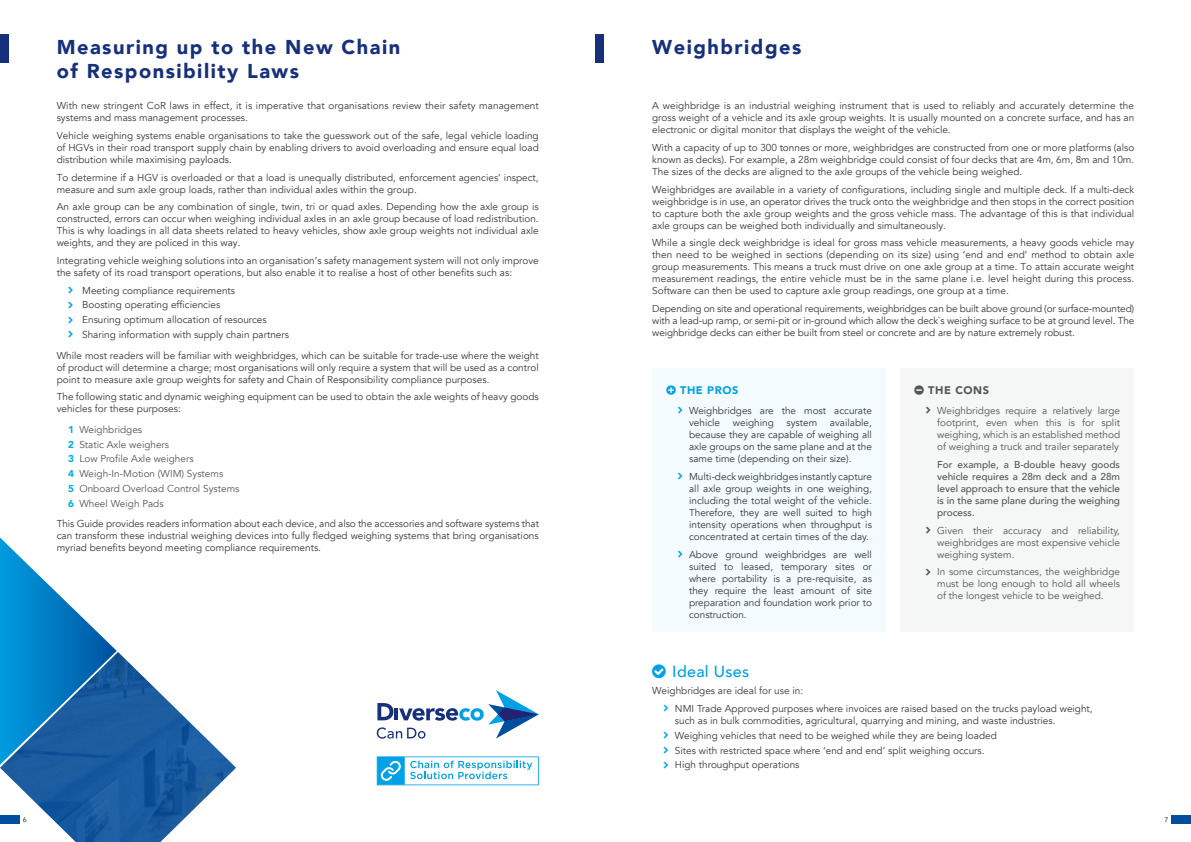
<style>
.page{position:relative;width:1191px;height:842px;background:#fff}
.page>*{position:absolute;margin:0;border:0;box-sizing:border-box;transform-origin:0 0}
.t1{font:900 20px/24px "Avenir";letter-spacing:.075em;color:#17307b}
.t2{font:500 16px "Avenir";letter-spacing:.02em;color:#00a1e5}
.t3{font:900 11px "Avenir";letter-spacing:.05em;color:#00a1e5}
.t4{font:900 11px "Avenir";letter-spacing:.05em;color:#555756}
.t5{font:10px/12px "Avenir";color:#383937;text-align:justify}
.t6{font:10px/12px "Avenir";color:#555756;text-align:justify}
.t7{font:500 10px/12px "Avenir";color:#555756;text-align:justify}
.t8{font:7px "Avenir";color:#12120d}
.s1{font-weight:900;color:#00b0e9}
</style>
<div class="page">
<div style="left:0;top:34px;width:9px;height:28px;background:#17307b"></div>
<div style="left:1171px;top:815px;width:20px;height:8px;background:#004e9e"></div>
<div style="left:595px;top:34px;width:9px;height:28px;background:#17307b"></div>
<div style="left:652px;top:369px;width:234px;height:263px;background:#f3fbfe"></div>
<div style="left:900px;top:369px;width:234px;height:263px;background:#f5f6f6"></div>
<img style="left:0;top:652px;width:236px;height:190px">
<svg style="left:0;top:537px;width:117px;height:228px"></svg>
<svg style="left:377px;top:756px;width:162px;height:29px"></svg>
<svg style="left:377px;top:690px;width:162px;height:49px"></svg>
<h1 class="t1" style="left:57px;top:35px;width:345px">Measuring up to the New Chain of Responsibility Laws</h1>
<p class="t5" style="left:57px;top:100px;width:484px">With new stringent CoR laws in effect, it is imperative that organisations review their safety management systems and mass management processes.</p>
<p class="t5" style="left:57px;top:130px;width:483px">Vehicle weighing systems enable organisations to take the guesswork out of the safe, legal vehicle loading of HGVs in their road transport supply chain by enabling drivers to avoid overloading and ensure equal load distribution while maximising payloads.</p>
<p class="t5" style="left:57px;top:171px;width:483px">To determine if a HGV is overloaded or that a load is unequally distributed, enforcement agencies’ inspect, measure and sum axle group loads, rather than individual axles within the group.</p>
<p class="t5" style="left:57px;top:201px;width:483px">An axle group can be any combination of single, twin, tri or quad axles. Depending how the axle group is constructed, errors can occur when weighing individual axles in an axle group because of load redistribution.<br>This is why loadings in all data sheets related to heavy vehicles, show axle group weights not individual axle weights, and they are policed in this way.</p>
<p class="t5" style="left:57px;top:255px;width:483px">Integrating vehicle weighing solutions into an organisation’s safety management system will not only improve the safety of its road transport operations, but also enable it to realise a host of other benefits such as:</p>
<p class="t5" style="left:82px;top:283px;width:208px;line-height:14.8px;text-align:left">Meeting compliance requirements<br>Boosting operating efficiencies<br>Ensuring optimum allocation of resources Sharing information with supply chain partners</p>
<p class="t5" style="left:57px;top:349px;width:483px">While most readers will be familiar with weighbridges, which can be suitable for trade-use where the weight of product will determine a charge; most organisations will only require a system that will be used as a control point to measure axle group weights for safety and Chain of Responsibility compliance purposes.</p>
<p class="t5" style="left:57px;top:391px;width:483px">The following static and dynamic weighing equipment can be used to obtain the axle weights of heavy goods vehicles for these purposes:</p>
<p class="t6" style="left:68px;top:422px;width:173px;line-height:14.8px;text-align:left"><span class="s1">1</span> Weighbridges<br><span class="s1">2</span> Static Axle weighers<br><span class="s1">3</span> Low Profile Axle weighers<br><span class="s1">4</span> Weigh-In-Motion (WIM) Systems<br><span class="s1">5</span> Onboard Overload Control Systems<br><span class="s1">6</span> Wheel Weigh Pads</p>
<p class="t5" style="left:57px;top:518px;width:484px">This Guide provides readers information about each device, and also the accessories and software systems that can transform these industrial weighing devices into fully fledged weighing systems that bring organisations myriad benefits beyond meeting compliance requirements.</p>
<p class="t8" style="left:23px;top:815px;width:5px">6</p>
<h1 class="t1" style="left:652px;top:35px;width:151px">Weighbridges</h1>
<p class="t5" style="left:652px;top:100px;width:483px">A weighbridge is an industrial weighing instrument that is used to reliably and accurately determine the gross weight of a vehicle and its axle group weights. It is usually mounted on a concrete surface, and has an electronic or digital monitor that displays the weight of the vehicle.</p>
<p class="t5" style="left:652px;top:142px;width:483px">With a capacity of up to 300 tonnes or more, weighbridges are constructed from one or more platforms (also known as decks). For example, a 28m weighbridge could consist of four decks that are 4m, 6m, 8m and 10m.<br>The sizes of the decks are aligned to the axle groups of the vehicle being weighed.</p>
<p class="t5" style="left:652px;top:183px;width:483px">Weighbridges are available in a variety of configurations, including single and multiple deck. If a multi-deck weighbridge is in use, an operator drives the truck onto the weighbridge and then stops in the correct position to capture both the axle group weights and the gross vehicle mass. The advantage of this is that individual axle groups can be weighed both individually and simultaneously.</p>
<p class="t5" style="left:652px;top:237px;width:484px">While a single deck weighbridge is ideal for gross mass vehicle measurements, a heavy goods vehicle may then need to be weighed in sections (depending on its size) using ‘end and end’ method to obtain axle group measurements. This means a truck must drive on one axle group at a time. To attain accurate weight measurement readings, the entire vehicle must be in the same plane i.e. level height during this process.<br>Software can then be used to capture axle group readings, one group at a time.</p>
<p class="t5" style="left:652px;top:303px;width:483px">Depending on site and operational requirements, weighbridges can be built above ground (or surface-mounted) with a lead-up ramp, or semi-pit or in-ground which allow the deck`s weighing surface to be at ground level. The weighbridge decks can either be built from steel or concrete and are by nature extremely robust.</p>
<p class="t3" style="left:680px;top:380px;width:60px">THE PROS</p>
<p class="t5" style="left:689px;top:405px;width:184px">Weighbridges are the most accurate vehicle</p>
<p class="t5" style="left:689px;top:417px;width:184px;text-indent:141px">available, because they are capable of weighing all axle groups on the same plane and at the same time (depending on their size).</p>
<p class="t5" style="left:689px;top:471px;width:184px">Multi-deck weighbridges instantly capture all axle group weights in one weighing, including the total weight of the vehicle.<br>Therefore, they are well suited to high intensity operations when throughput is concentrated at certain times of the day.</p>
<p class="t5" style="left:689px;top:548px;width:184px">Above ground weighbridges are well suited to leased, temporary sites or where portability is a pre-requisite, as they require the least amount of site preparation and foundation work prior to construction.</p>
<p class="t5" style="left:733px;top:417px;width:42px">weighing</p>
<p class="t5" style="left:786px;top:417px;width:32px">system</p>
<p class="t4" style="left:928px;top:380px;width:62px">THE CONS</p>
<p class="t6" style="left:937px;top:405px;width:184px">Weighbridges require a relatively large footprint, even when this is for split weighing, which is an established method of weighing a truck and trailer separately</p>
<p class="t7" style="left:937px;top:458px;width:184px">For example, a B-double heavy goods vehicle requires a 28m deck and a 28m level approach to ensure that the vehicle is in the same plane during the weighing process.</p>
<p class="t6" style="left:937px;top:524px;width:184px">Given their accuracy and reliability, weighbridges are most expensive vehicle weighing system.</p>
<p class="t6" style="left:937px;top:566px;width:184px">In some circumstances, the weighbridge must be long enough to hold all wheels of the longest vehicle to be weighed.</p>
<h2 class="t2" style="left:672px;top:657px;width:78px">Ideal Uses</h2>
<p class="t5" style="left:675px;top:682px;width:419px;line-height:17.7px;text-indent:-23px">Weighbridges are ideal for use in:<br>NMI Trade Approved purposes where invoices are raised based on the trucks payload weight,</p>
<p class="t5" style="left:675px;top:713px;width:382px;line-height:14.8px;text-align:left">such as in bulk commodities, agricultural, quarrying and mining, and waste industries.<br>Weighing vehicles that need to be weighed while they are being loaded<br>Sites with restricted space where ‘end and end’ split weighing occurs.<br>High throughput operations</p>
<p class="t8" style="left:1164px;top:815px;width:5px">7</p>
</div>
